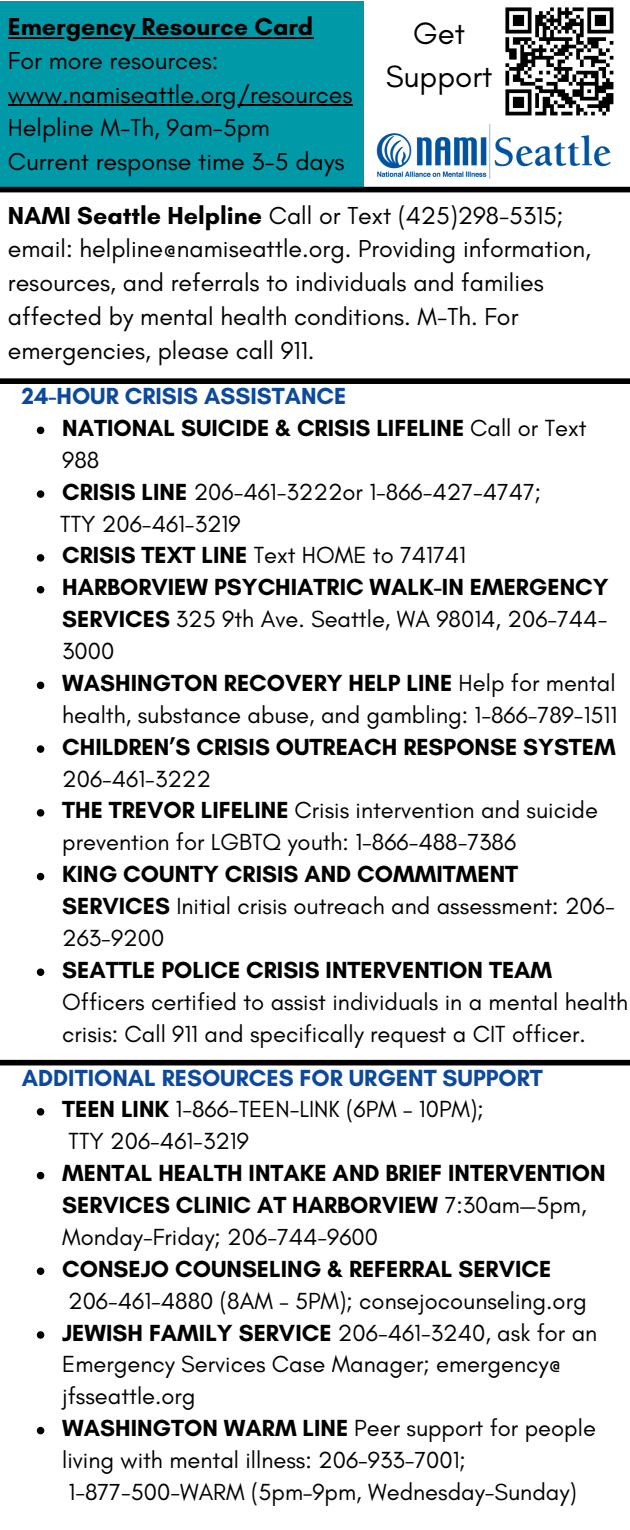
<style>
.page{position:relative;width:630px;height:1530px;background:#fff}
.page>*{position:absolute;margin:0;border:0;box-sizing:border-box;transform-origin:0 0}
.t1{font:31.25px/42.2px "Glacial Indifference";color:#000;text-align:center}
.t2{font:25px/33.8px "Glacial Indifference";color:#000}
.t3{font:700 25px "Glacial Indifference";color:#000}
.t4{font:23.75px/32px "Glacial Indifference";color:#000}
.t5{font:700 23.75px/32px "Glacial Indifference";color:#000}
.t6{font:700 23.75px "Glacial Indifference";color:#0c499c}
.s1{font-weight:700}
.s2{font-weight:400}
</style>
<div class="page">
<div style="left:0;top:1px;width:363px;height:189px;background:#0099a8"></div>
<svg style="left:37px;top:427px;width:7px;height:7px"></svg>
<svg style="left:37px;top:490px;width:7px;height:8px"></svg>
<svg style="left:37px;top:554px;width:7px;height:8px"></svg>
<svg style="left:37px;top:586px;width:7px;height:7px"></svg>
<svg style="left:37px;top:682px;width:7px;height:7px"></svg>
<svg style="left:37px;top:745px;width:7px;height:8px"></svg>
<svg style="left:37px;top:809px;width:7px;height:8px"></svg>
<svg style="left:37px;top:873px;width:7px;height:7px"></svg>
<svg style="left:37px;top:968px;width:7px;height:8px"></svg>
<div style="left:0;top:187px;width:630px;height:5px;background:#000"></div>
<div style="left:0;top:378px;width:630px;height:6px;background:#000"></div>
<div style="left:0;top:1060px;width:630px;height:5px;background:#000"></div>
<img style="left:376px;top:124px;width:235px;height:55px">
<hr style="left:8px;top:37px;width:305px;height:2px;background:#000">
<hr style="left:8px;top:104px;width:344px;height:2px;background:#000">
<svg style="left:37px;top:1108px;width:7px;height:8px"></svg>
<svg style="left:37px;top:1172px;width:7px;height:7px"></svg>
<svg style="left:37px;top:1267px;width:7px;height:8px"></svg>
<svg style="left:37px;top:1331px;width:7px;height:8px"></svg>
<svg style="left:37px;top:1427px;width:7px;height:7px"></svg>
<svg style="left:505px;top:7px;width:109px;height:109px"></svg>
<p class="t3" style="left:8px;top:11px;width:307px">Emergency Resource Card</p>
<p class="t2" style="left:8px;top:43px;width:212px">For more resources:</p>
<p class="t2" style="left:8px;top:77px;width:346px">www.namiseattle.org/resources</p>
<p class="t2" style="left:8px;top:111px;width:264px">Helpline M-Th, 9am-5pm</p>
<p class="t2" style="left:8px;top:144px;width:338px">Current response time 3-5 days</p>
<p class="t1" style="left:386px;top:12px;width:108px">Get<br>Support</p>
<p class="t2" style="left:8px;top:198px;width:585px"><span class="s1">NAMI Seattle Helpline</span> Call or Text (425)298-5315; email: helpline@namiseattle.org. Providing information, resources, and referrals to individuals and families affected by mental health conditions. M-Th. For emergencies, please call 911.</p>
<p class="t6" style="left:22px;top:382px;width:326px">24-HOUR CRISIS ASSISTANCE</p>
<p class="t5" style="left:62px;top:412px;width:526px">NATIONAL SUICIDE &amp; CRISIS LIFELINE <span class="s2">Call or Text<br>988</span></p>
<p class="t4" style="left:62px;top:475px;width:481px"><span class="s1">CRISIS LINE</span> 206-461-3222or 1-866-427-4747;</p>
<p class="t4" style="left:60px;top:507px;width:182px">TTY 206-461-3219</p>
<p class="t4" style="left:62px;top:539px;width:405px"><span class="s1">CRISIS TEXT LINE</span> Text HOME to 741741</p>
<p class="t5" style="left:62px;top:571px;width:548px;text-align:justify">HARBORVIEW PSYCHIATRIC WALK-IN EMERGENCY SERVICES <span class="s2">325 9th Ave. Seattle, WA 98014, 206-744- 3000</span></p>
<p class="t4" style="left:62px;top:667px;width:556px"><span class="s1">WASHINGTON RECOVERY HELP LINE</span> Help for mental health, substance abuse, and gambling: 1-866-789-1511</p>
<p class="t5" style="left:62px;top:730px;width:555px">CHILDREN’S CRISIS OUTREACH RESPONSE SYSTEM<br><span class="s2">206-461-3222</span></p>
<p class="t4" style="left:62px;top:794px;width:537px"><span class="s1">THE TREVOR LIFELINE</span> Crisis intervention and suicide prevention for LGBTQ youth: 1-866-488-7386</p>
<p class="t4" style="left:62px;top:858px;width:554px"><span class="s1">KING COUNTY CRISIS AND COMMITMENT<br>SERVICES</span> Initial crisis outreach and assessment: 206-<br>263-9200</p>
<p class="t4" style="left:62px;top:954px;width:568px"><span class="s1">SEATTLE POLICE CRISIS INTERVENTION TEAM<br></span>Officers certified to assist individuals in a mental health crisis: Call 911 and specifically request a CIT officer.</p>
<p class="t6" style="left:22px;top:1063px;width:523px">ADDITIONAL RESOURCES FOR URGENT SUPPORT</p>
<p class="t4" style="left:62px;top:1093px;width:423px"><span class="s1">TEEN LINK</span> 1-866-TEEN-LINK (6PM – 10PM);<br>TTY 206-461-3219</p>
<p class="t5" style="left:62px;top:1157px;width:545px">MENTAL HEALTH INTAKE AND BRIEF INTERVENTION<br>SERVICES CLINIC AT HARBORVIEW <span class="s2">7:30am—5pm,<br>Monday-Friday; 206-744-9600</span></p>
<p class="t4" style="left:62px;top:1253px;width:526px"><span class="s1">CONSEJO COUNSELING &amp; REFERRAL SERVICE<br></span>206-461-4880 (8AM – 5PM); consejocounseling.org</p>
<p class="t4" style="left:62px;top:1316px;width:537px"><span class="s1">JEWISH FAMILY SERVICE</span> 206-461-3240, ask for an<br>Emergency Services Case Manager; emergency@ jfsseattle.org</p>
<p class="t4" style="left:62px;top:1412px;width:535px"><span class="s1">WASHINGTON WARM LINE</span> Peer support for people living with mental illness: 206-933-7001;<br>1-877-500-WARM (5pm–9pm, Wednesday-Sunday)</p>
</div>
